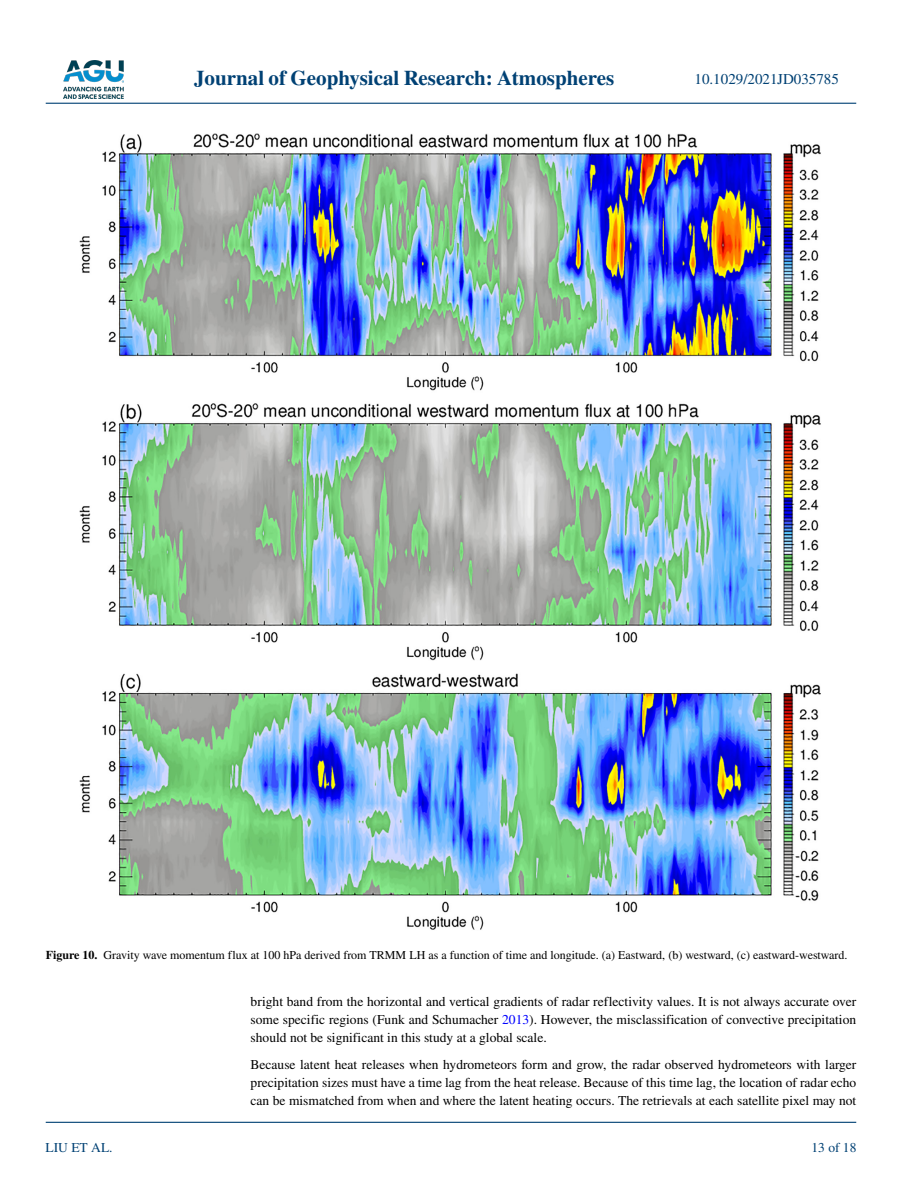
<style>
.page{position:relative;width:902px;height:1183px;background:#fff}
.page>*{position:absolute;margin:0;border:0;box-sizing:border-box;transform-origin:0 0}
.t1{font:700 21px "STIX";color:#004174}
.t2{font:15px "STIX";color:#004174}
.t3{font:13.5px/18px "STIX";color:#000;text-align:justify}
.t4{font:13.5px "STIX";color:#004174}
.t5{font:12px "STIX";color:#000}
.s1{font-weight:700}
.s2{color:#00f}
</style>
<div class="page">
<img style="left:63px;top:60px;width:60px;height:39px">
<hr style="left:46px;top:103px;width:810px;height:1px;background:#004174">
<hr style="left:46px;top:1121px;width:810px;height:1px;background:#004174">
<img style="left:79px;top:134px;width:742px;height:796px">
<h1 class="t1" style="left:194px;top:66px;width:422px">Journal of Geophysical Research: Atmospheres</h1>
<p class="t2" style="left:694px;top:69px;width:146px">10.1029/2021JD035785</p>
<p class="t5" style="left:46px;top:946px;width:803px"><span class="s1">Figure 10.</span> Gravity wave momentum flux at 100 hPa derived from TRMM LH as a function of time and longitude. (a) Eastward, (b) westward, (c) eastward-westward.</p>
<p class="t4" style="left:45px;top:1138px;width:69px">LIU ET AL.</p>
<p class="t3" style="left:250px;top:992px;width:607px">bright band from the horizontal and vertical gradients of radar reflectivity values. It is not always accurate over some specific regions (Funk and Schumacher <span class="s2">2013</span>). However, the misclassification of convective precipitation should not be significant in this study at a global scale.</p>
<p class="t3" style="left:250px;top:1055px;width:607px">Because latent heat releases when hydrometeors form and grow, the radar observed hydrometeors with larger precipitation sizes must have a time lag from the heat release. Because of this time lag, the location of radar echo can be mismatched from when and where the latent heating occurs. The retrievals at each satellite pixel may not</p>
<p class="t4" style="left:811px;top:1138px;width:46px">13 of 18</p>
</div>
